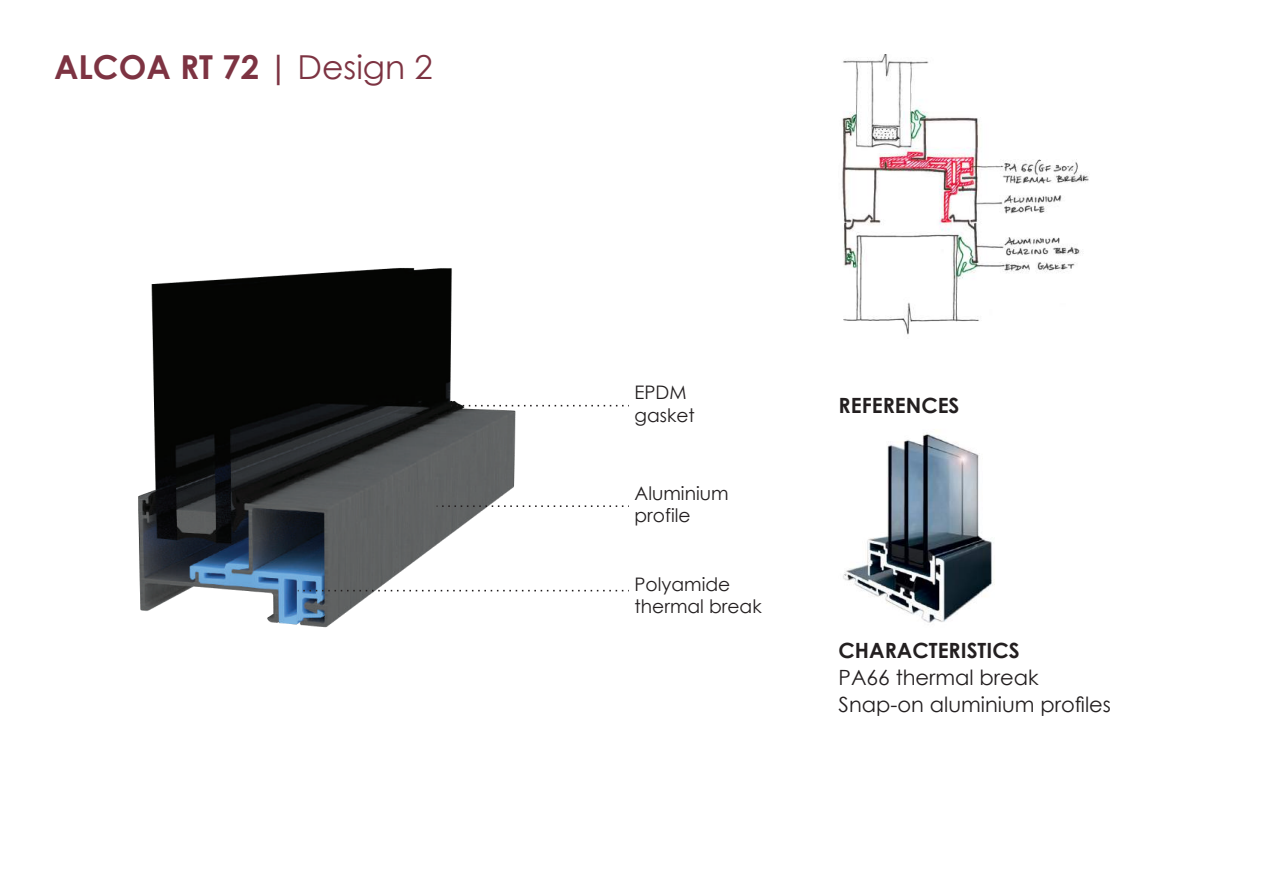
<style>
.page{position:relative;width:1263px;height:893px;background:#fff}
.page>*{position:absolute;margin:0;border:0;box-sizing:border-box;transform-origin:0 0}
.t1{font:700 33px "Century Gothic";color:#7d3342}
.t2{font:21px/27px "Century Gothic";color:#231f20}
.t3{font:700 21px "Century Gothic";color:#231f20}
.t4{font:18.6px/22.4px "Century Gothic";color:#231f20}
.s1{font-weight:400}
</style>
<div class="page">
<img style="left:843px;top:434px;width:152px;height:189px">
<img style="left:842px;top:54px;width:247px;height:281px">
<img style="left:138px;top:268px;width:491px;height:360px">
<svg style="left:298px;top:590px;width:331px;height:1px"></svg>
<svg style="left:437px;top:505px;width:192px;height:2px"></svg>
<svg style="left:451px;top:405px;width:178px;height:1px"></svg>
<h1 class="t1" style="left:54px;top:42px;width:380px">ALCOA RT 72 | <span class="s1">Design 2</span></h1>
<p class="t4" style="left:635px;top:381px;width:62px">EPDM gasket</p>
<p class="t4" style="left:635px;top:482px;width:96px">Aluminium profile</p>
<p class="t4" style="left:635px;top:572px;width:129px">Polyamide thermal break</p>
<p class="t3" style="left:838px;top:389px;width:122px">REFERENCES</p>
<p class="t3" style="left:838px;top:635px;width:183px">CHARACTERISTICS</p>
<p class="t2" style="left:838px;top:664px;width:274px">PA66 thermal break<br>Snap-on aluminium profiles</p>
</div>
